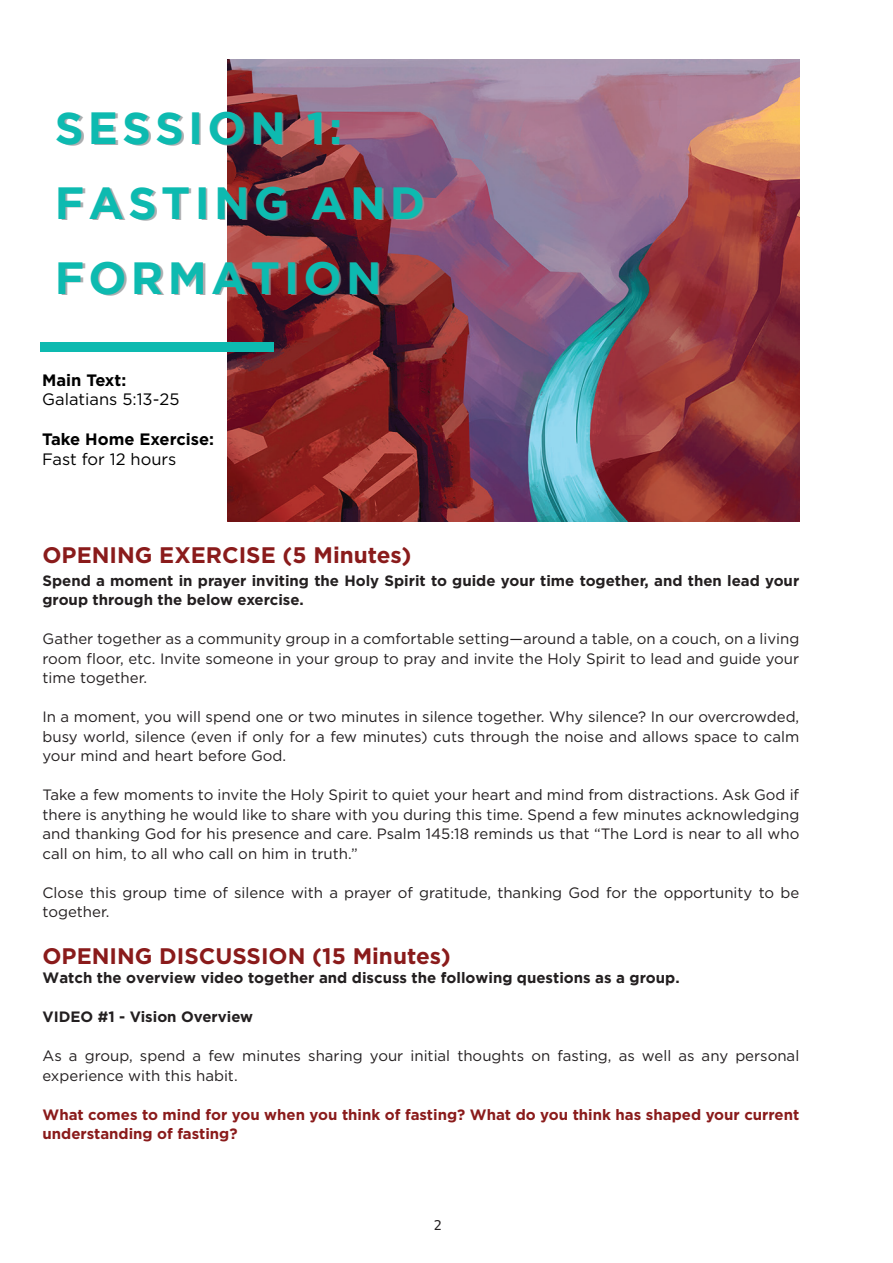
<style>
.page{position:relative;width:893px;height:1263px;background:#fff}
.page>*{position:absolute;margin:0;border:0;box-sizing:border-box;transform-origin:0 0}
.t1{font:700 45px/75px "Gotham";letter-spacing:.095em;color:#0dbab0}
.t2{font:700 22.5px "Gotham";color:#8a1b1b}
.t3{font:16.5px "Gotham";color:#000}
.t4{font:700 16.5px "Gotham";color:#000}
.t5{font:15px/19.5px "Gotham";color:#231f20;text-align:justify}
.t6{font:700 15px/19.5px "Gotham";color:#231f20}
.t7{font:700 15px/19.5px "Gotham";color:#8a1b1b}
.t8{font:700 15px "Gotham";color:#231f20}
.t9{font:13.5px "Hack";color:#231f20}
</style>
<div class="page">
<img style="left:228px;top:60px;width:571px;height:461px">
<div style="left:40px;top:342px;width:233px;height:10px;background:#0dbab0"></div>
<h1 class="t1" style="left:55px;top:89px;width:372px">SESSION 1:<br>FASTING AND<br>FORMATION</h1>
<p class="t4" style="left:42px;top:370px;width:86px">Main Text:</p>
<p class="t3" style="left:42px;top:390px;width:139px">Galatians 5:13-25</p>
<p class="t4" style="left:42px;top:430px;width:173px">Take Home Exercise:</p>
<p class="t3" style="left:42px;top:450px;width:136px">Fast for 12 hours</p>
<h2 class="t2" style="left:43px;top:542px;width:370px">OPENING EXERCISE (5 Minutes)</h2>
<p class="t6" style="left:43px;top:570px;width:758px">Spend a moment in prayer inviting the Holy Spirit to guide your time together, and then lead your group through the below exercise.</p>
<p class="t5" style="left:43px;top:629px;width:758px">Gather together as a community group in a comfortable setting—around a table, on a couch, on a living room floor, etc. Invite someone in your group to pray and invite the Holy Spirit to lead and guide your time together.</p>
<p class="t5" style="left:43px;top:707px;width:758px">In a moment, you will spend one or two minutes in silence together. Why silence? In our overcrowded, busy world, silence (even if only for a few minutes) cuts through the noise and allows space to calm your mind and heart before God.</p>
<p class="t5" style="left:43px;top:785px;width:758px">Take a few moments to invite the Holy Spirit to quiet your heart and mind from distractions. Ask God if there is anything he would like to share with you during this time. Spend a few minutes acknowledging and thanking God for his presence and care. Psalm 145:18 reminds us that “The Lord is near to all who call on him, to all who call on him in truth.”</p>
<p class="t5" style="left:43px;top:882px;width:758px">Close this group time of silence with a prayer of gratitude, thanking God for the opportunity to be together.</p>
<h2 class="t2" style="left:43px;top:943px;width:410px">OPENING DISCUSSION (15 Minutes)</h2>
<p class="t8" style="left:43px;top:969px;width:639px">Watch the overview video together and discuss the following questions as a group.</p>
<p class="t6" style="left:43px;top:1007px;width:212px">VIDEO #1 - Vision Overview</p>
<p class="t5" style="left:43px;top:1046px;width:758px">As a group, spend a few minutes sharing your initial thoughts on fasting, as well as any personal experience with this habit.</p>
<p class="t7" style="left:43px;top:1104px;width:758px">What comes to mind for you when you think of fasting? What do you think has shaped your current understanding of fasting?</p>
<p class="t9" style="left:434px;top:1216px;width:10px">2</p>
</div>
